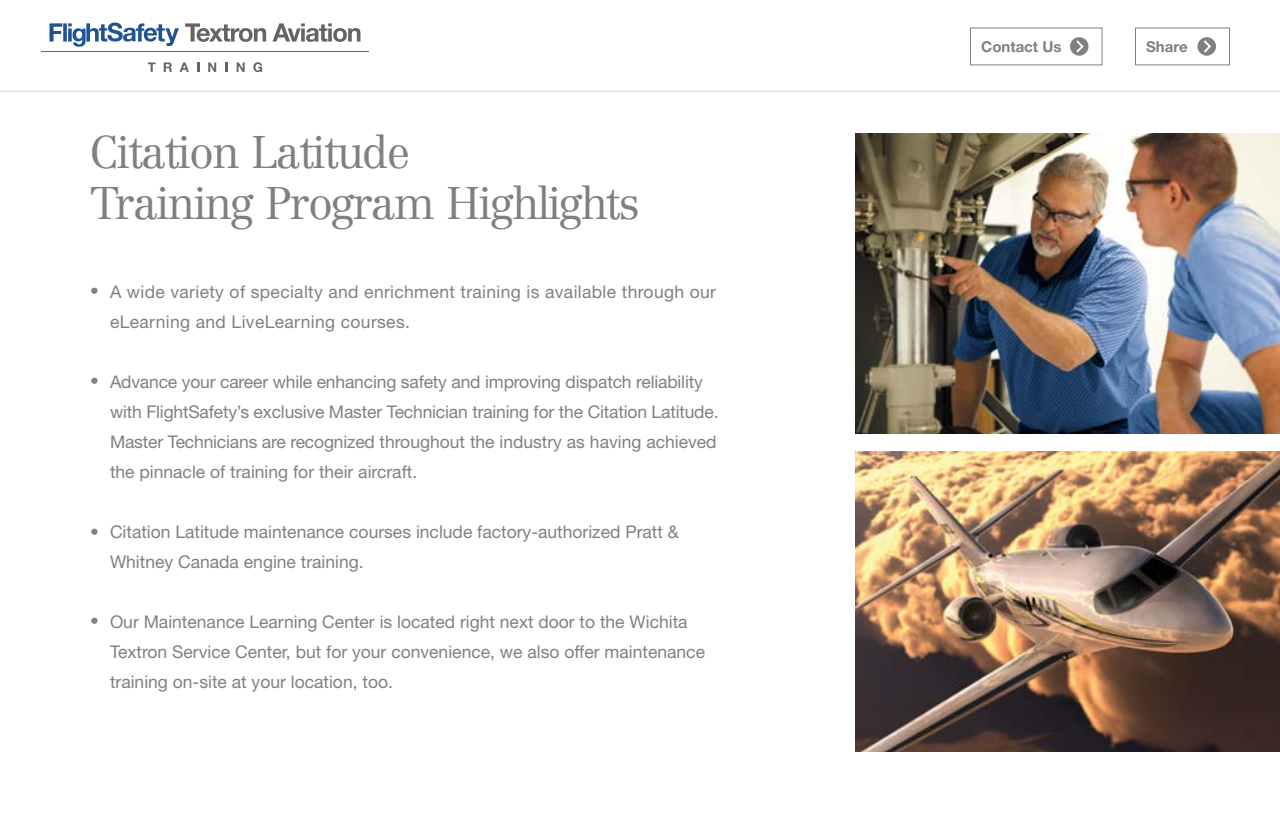
<style>
.page{position:relative;width:1280px;height:840px;background:#fff}
.page>*{position:absolute;margin:0;border:0;box-sizing:border-box;transform-origin:0 0}
.t1{font:300 45px/51.2px "Centennial";letter-spacing:-.04em;color:#808080}
.t2{font:17.5px/30px "Helvetica Neue";color:#808080}
.t3{font:17.5px/30px "Helvetica Neue";letter-spacing:.02em;color:#808080}
.t4{font:700 15px "Helvetica Neue";color:#808080}
</style>
<div class="page">
<svg style="left:50px;top:23px;width:129px;height:24px"></svg>
<svg style="left:185px;top:23px;width:81px;height:19px"></svg>
<svg style="left:272px;top:23px;width:88px;height:19px"></svg>
<hr style="left:41px;top:51px;width:328px;height:1px;background:#646464">
<svg style="left:148px;top:62px;width:8px;height:10px"></svg>
<svg style="left:164px;top:62px;width:8px;height:10px"></svg>
<svg style="left:180px;top:62px;width:9px;height:10px"></svg>
<svg style="left:197px;top:62px;width:2px;height:10px"></svg>
<svg style="left:208px;top:62px;width:8px;height:10px"></svg>
<svg style="left:225px;top:62px;width:2px;height:10px"></svg>
<svg style="left:237px;top:62px;width:8px;height:10px"></svg>
<svg style="left:253px;top:62px;width:9px;height:10px"></svg>
<div style="left:970px;top:27px;width:133px;height:38px;border:1px solid #808080"></div>
<svg style="left:1070px;top:37px;width:19px;height:19px"></svg>
<svg style="left:1074px;top:38px;width:11px;height:17px"></svg>
<div style="left:1135px;top:27px;width:95px;height:38px;border:1px solid #808080"></div>
<div style="left:1198px;top:37px;width:18px;height:19px;background:#808080;border-radius:50%"></div>
<svg style="left:1202px;top:38px;width:11px;height:17px"></svg>
<img style="left:855px;top:134px;width:425px;height:299px">
<img style="left:855px;top:452px;width:425px;height:299px">
<hr style="left:0;top:91px;width:1280px;height:1px;background:#dfdfdf">
<h1 class="t1" style="left:90px;top:126px;width:551px">Citation Latitude<br>Training Program Highlights</h1>
<p class="t3" style="left:110px;top:276px;width:608px;text-indent:-20px">• A wide variety of specialty and enrichment training is available through our eLearning and LiveLearning courses.</p>
<p class="t2" style="left:110px;top:366px;width:610px;text-indent:-20px">• Advance your career while enhancing safety and improving dispatch reliability with FlightSafety’s exclusive Master Technician training for the Citation Latitude.<br>Master Technicians are recognized throughout the industry as having achieved the pinnacle of training for their aircraft.</p>
<p class="t2" style="left:110px;top:516px;width:570px;text-indent:-20px">• Citation Latitude maintenance courses include factory-authorized Pratt &amp;<br>Whitney Canada engine training.</p>
<p class="t2" style="left:110px;top:606px;width:597px;text-indent:-20px">• Our Maintenance Learning Center is located right next door to the Wichita<br>Textron Service Center, but for your convenience, we also offer maintenance training on-site at your location, too.</p>
<p class="t4" style="left:981px;top:37px;width:82px">Contact Us</p>
<p class="t4" style="left:1146px;top:37px;width:43px">Share</p>
</div>
